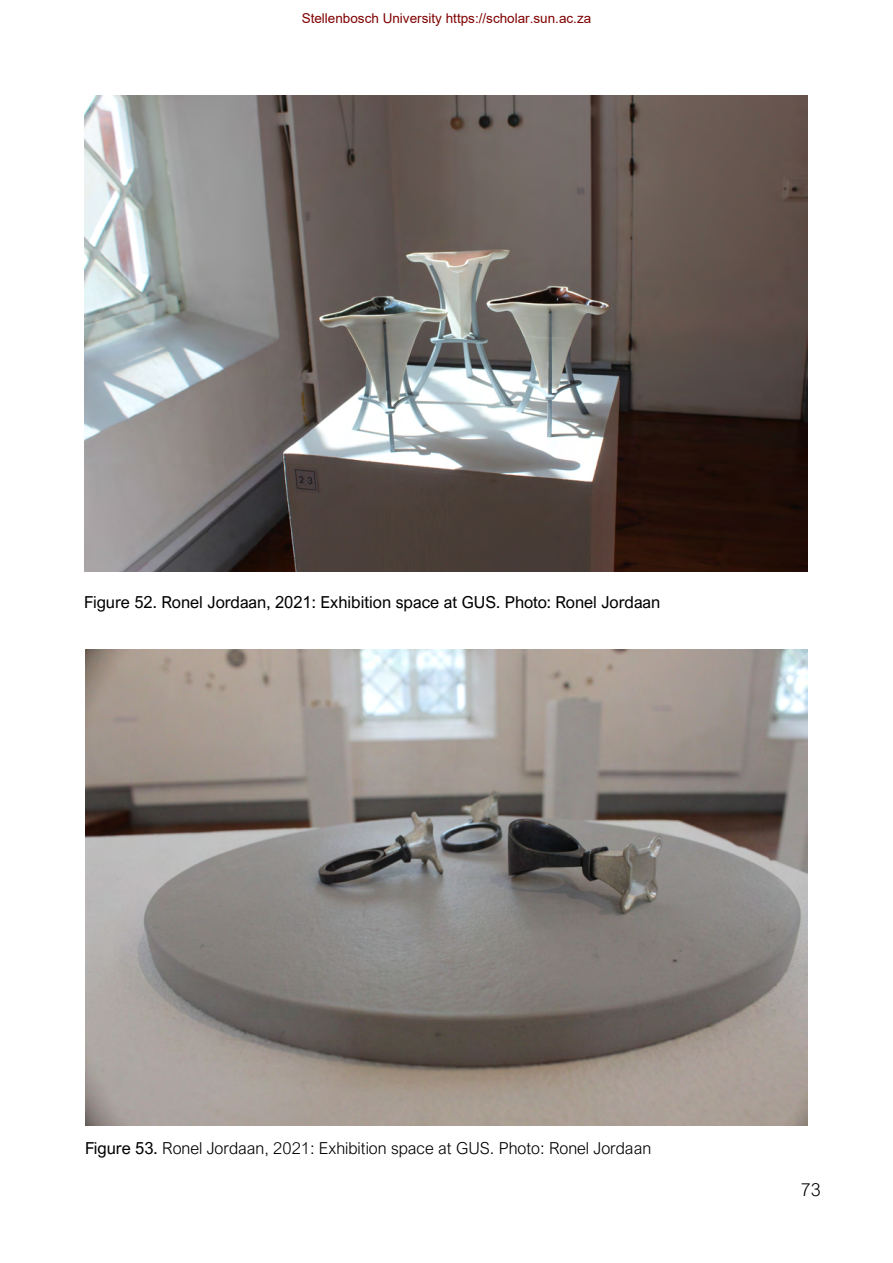
<style>
.page{position:relative;width:893px;height:1263px;background:#fff}
.page>*{position:absolute;margin:0;border:0;box-sizing:border-box;transform-origin:0 0}
.t1{font:300 18px "Arial Nova";color:#000}
.t2{font:16.5px "Arial Nova";color:#000}
.t3{font:300 16.5px "Arial Nova";color:#000}
.t4{font:13.5px "Arial";color:#800000}
.s1{font-weight:400}
</style>
<div class="page">
<img style="left:84px;top:95px;width:723px;height:476px">
<img style="left:85px;top:649px;width:723px;height:477px">
<p class="t4" style="left:302px;top:9px;width:291px">Stellenbosch University https://scholar.sun.ac.za</p>
<p class="t2" style="left:84px;top:593px;width:578px">Figure 52. Ronel Jordaan, 2021: Exhibition space at GUS. Photo: Ronel Jordaan</p>
<p class="t3" style="left:85px;top:1139px;width:568px"><span class="s1">Figure 53.</span> Ronel Jordaan, 2021: Exhibition space at GUS. Photo: Ronel Jordaan</p>
<p class="t1" style="left:801px;top:1179px;width:22px">73</p>
</div>
